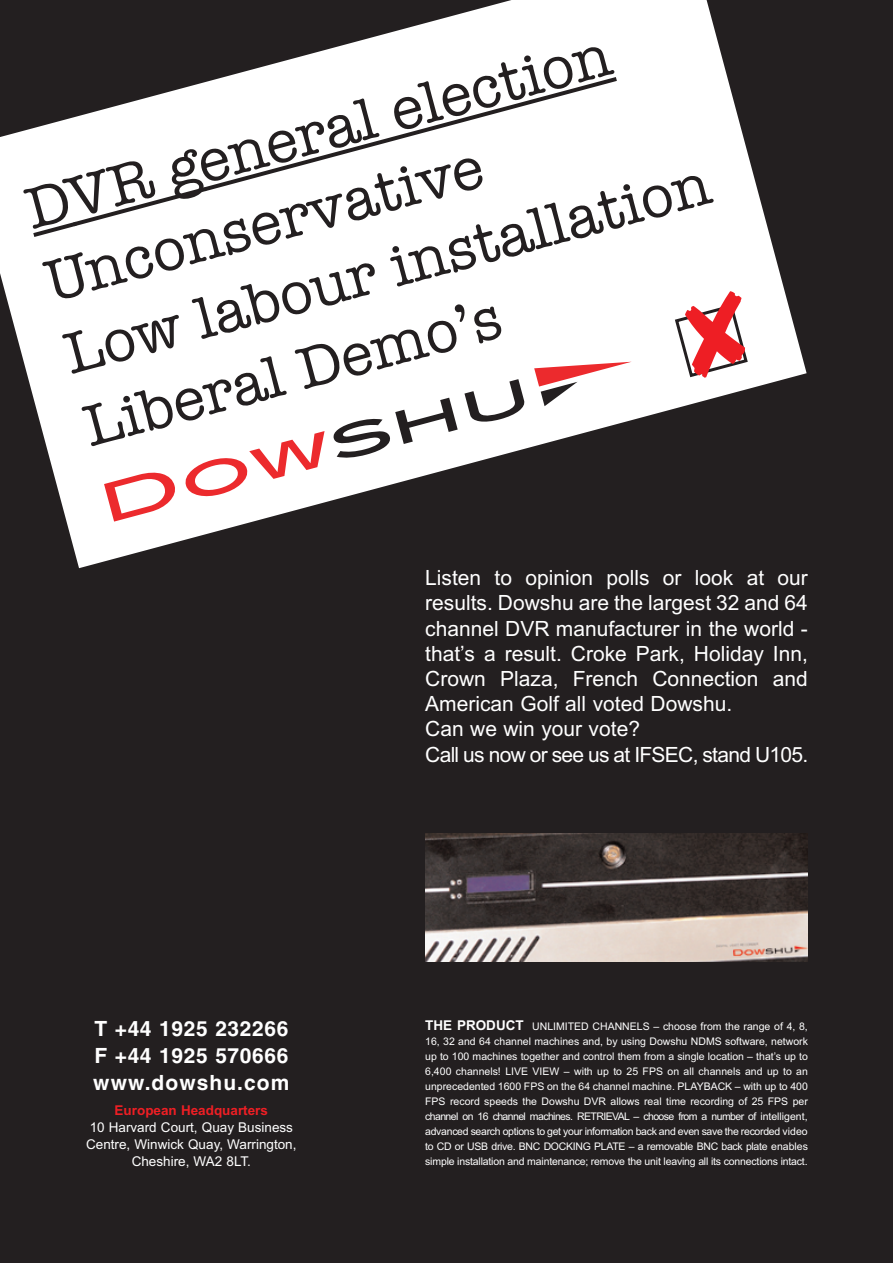
<style>
.page{position:relative;width:893px;height:1263px;background:#231f20}
.page>*{position:absolute;margin:0;border:0;box-sizing:border-box;transform-origin:0 0}
.t1{font:60px/75px "American Typewriter";color:#231f20}
.t2{font:21px/25.2px "Arial";color:#fff}
.t3{font:700 21px/27px "Helvetica";letter-spacing:.03em;color:#fff;text-align:justify}
.t4{font:13.5px/17px "Arial";color:#fff;text-align:center}
.t5{font:700 13.5px "Arial";color:#ee1e24}
.t6{font:10.5px/15px "Arial";letter-spacing:-.015em;color:#fff;text-align:justify}
.s1{font-weight:700;font-size:13.5px}
</style>
<div class="page">
<svg style="left:0;top:0;width:807px;height:568px;fill:#fff"></svg>
<img style="left:425px;top:833px;width:383px;height:128px">
<svg style="left:29px;top:184px;width:182px;height:56px;background:#efefef"></svg>
<div style="left:200px;top:74px;width:421px;height:120px;background:#fff"></div>
<svg style="left:98px;top:323px;width:583px;height:207px;fill:#fff"></svg>
<svg style="left:104px;top:398px;width:354px;height:124px"></svg>
<svg style="left:464px;top:379px;width:63px;height:47px"></svg>
<svg style="left:534px;top:343px;width:98px;height:63px;background:#f1d5d5"></svg>
<svg style="left:673px;top:289px;width:86px;height:91px;background:#ebebeb"></svg>
<h1 class="t1" style="left:17px;top:174px;width:667px;rotate:-15deg">DVR general election<br>Unconservative<br>Low labour installation<br>Liberal Demo’s</h1>
<h2 class="t3" style="left:93px;top:1017px;width:198px">T +44 1925 232266<br>F +44 1925 570666 www.dowshu.com</h2>
<p class="t5" style="left:115px;top:1103px;width:155px">European Headquarters</p>
<p class="t4" style="left:86px;top:1119px;width:212px">10 Harvard Court, Quay Business<br>Centre, Winwick Quay, Warrington,<br>Cheshire, WA2 8LT.</p>
<p class="t2" style="left:425px;top:565px;width:385px">Listen to opinion polls or look at our results. Dowshu are the largest 32 and 64 channel DVR manufacturer in the world - that’s a result. Croke Park, Holiday Inn, Crown Plaza, French Connection and American Golf all voted Dowshu.<br>Can we win your vote?<br>Call us now or see us at IFSEC, stand U105.</p>
<p class="t6" style="left:425px;top:1019px;width:384px"><span class="s1">THE PRODUCT</span> UNLIMITED CHANNELS – choose from the range of 4, 8, 16, 32 and 64 channel machines and, by using Dowshu NDMS software, network up to 100 machines together and control them from a single location – that’s up to 6,400 channels! LIVE VIEW – with up to 25 FPS on all channels and up to an unprecedented 1600 FPS on the 64 channel machine. PLAYBACK – with up to 400<br>FPS record speeds the Dowshu DVR allows real time recording of 25 FPS per channel on 16 channel machines. RETRIEVAL – choose from a number of intelligent, advanced search options to get your information back and even save the recorded video to CD or USB drive. BNC DOCKING PLATE – a removable BNC back plate enables simple installation and maintenance; remove the unit leaving all its connections intact.</p>
</div>
